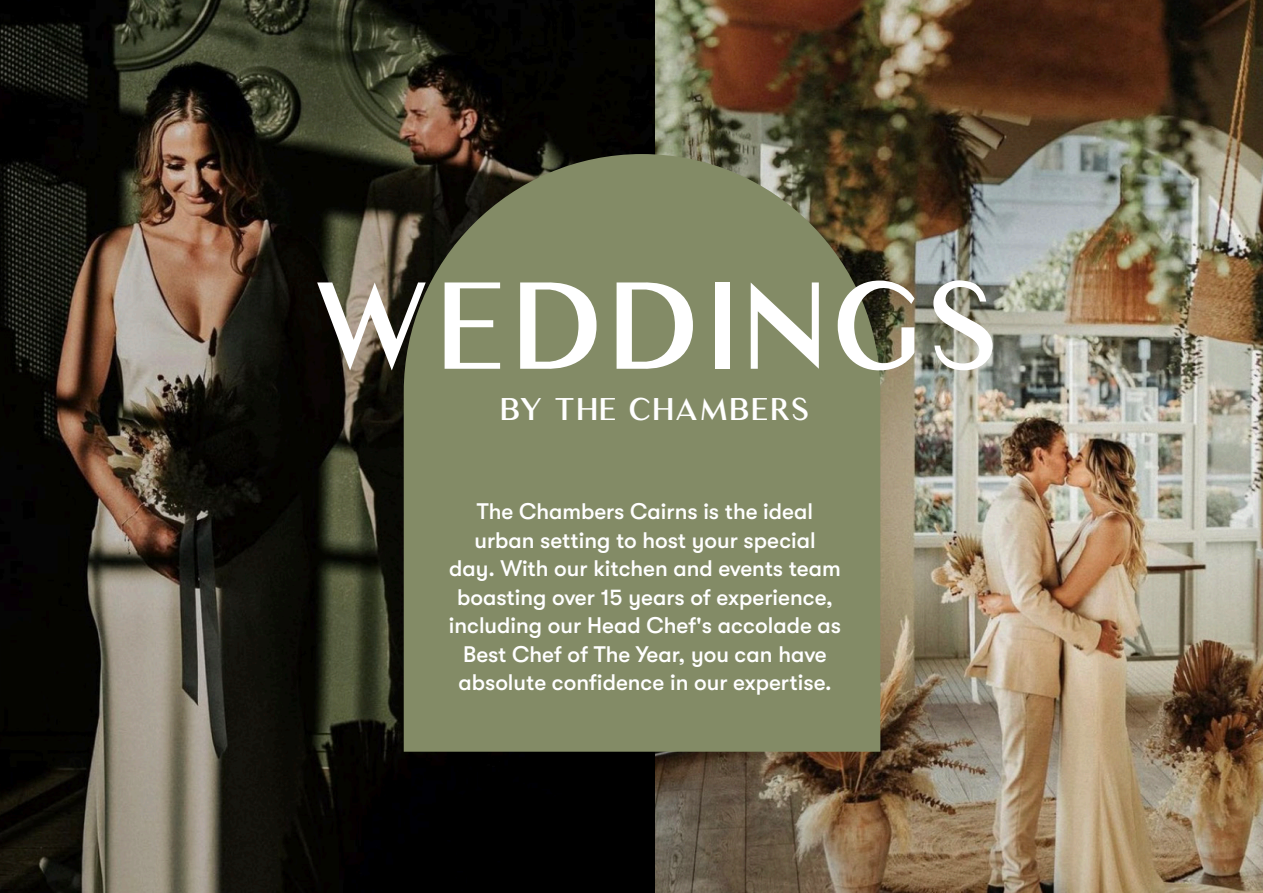
<style>
.page{position:relative;width:1263px;height:893px;background:#fff}
.page>*{position:absolute;margin:0;border:0;box-sizing:border-box;transform-origin:0 0}
.t1{font:500 117.9px "Luxia";letter-spacing:.08em;color:#fff}
.t2{font:500 30px "Luxia";letter-spacing:.08em;color:#fff}
.Intro_text{font:500 22.5px/28.5px "GT Walsheim Pro";color:#fff;text-align:center}
</style>
<div class="page">
<img style="left:0;top:0;width:1263px;height:893px">
<svg style="left:404px;top:154px;width:476px;height:598px;background:#7c8360"></svg>
<p class="t1" style="left:312px;top:253px;width:686px">WEDDINGS</p>
<p class="t2" style="left:501px;top:391px;width:310px">BY THE CHAMBERS</p>
<p class="Intro_text" style="left:449px;top:497px;width:394px">The Chambers Cairns is the ideal urban setting to host your special day. With our kitchen and events team boasting over 15 years of experience, including our Head Chef's accolade as Best Chef of The Year, you can have absolute confidence in our expertise.</p>
</div>
